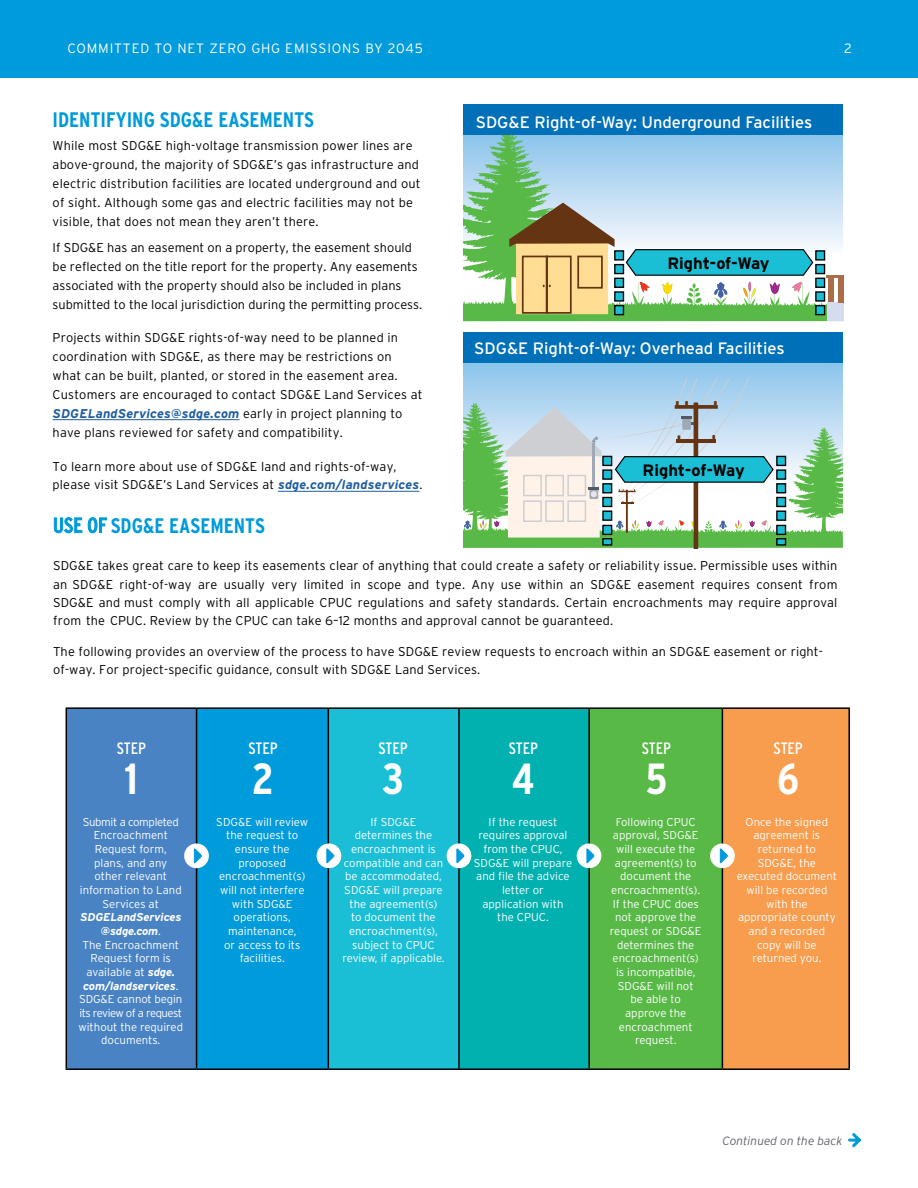
<style>
.page{position:relative;width:918px;height:1188px;background:#fff}
.page>*{position:absolute;margin:0;border:0;box-sizing:border-box;transform-origin:0 0}
.t1{font:700 43.5px "Interstate Condensed";color:#fff}
.t2{font:700 21px "Interstate Condensed";color:#009bda}
.t3{font:16.5px "Interstate";color:#fff}
.t4{font:700 16.5px "Interstate";letter-spacing:-.005em;color:#000}
.t5{font:16.5px "Interstate Condensed";color:#fff}
.t6{font:300 13.5px "Interstate";letter-spacing:.06em;color:#fff}
.t7{font:300 12.75px/18.9px "Interstate";letter-spacing:.015em;color:#000}
.t8{font:italic 300 12px "Interstate";color:#61646a}
.t9{font:300 11.4px/13.6px "Interstate";color:#fff;text-align:center}
.s1{font-weight:700;font-style:italic;color:#215e9e}
.s2{font-family:"Interstate";font-weight:400;font-stretch:condensed}
.s3{font-weight:700;font-style:italic}
</style>
<div class="page">
<div style="left:66px;top:708px;width:131px;height:361px;background:#4983c4"></div>
<div style="left:197px;top:708px;width:131px;height:361px;background:#009bda"></div>
<div style="left:328px;top:708px;width:131px;height:361px;background:#1abfd5"></div>
<div style="left:459px;top:708px;width:130px;height:361px;background:#00b1b0"></div>
<div style="left:589px;top:708px;width:133px;height:361px;background:#58b947"></div>
<div style="left:722px;top:708px;width:127px;height:361px;background:#f89c4d"></div>
<hr style="left:66px;top:707px;width:131px;height:2px;background:#000">
<hr style="left:66px;top:709px;width:1px;height:359px;background:#000">
<hr style="left:197px;top:707px;width:131px;height:2px;background:#000">
<hr style="left:196px;top:709px;width:1px;height:359px;background:#000">
<hr style="left:328px;top:707px;width:131px;height:2px;background:#000">
<hr style="left:328px;top:709px;width:1px;height:359px;background:#000">
<hr style="left:459px;top:707px;width:130px;height:2px;background:#000">
<hr style="left:458px;top:709px;width:2px;height:359px;background:#000">
<hr style="left:589px;top:707px;width:133px;height:2px;background:#000">
<hr style="left:588px;top:709px;width:2px;height:359px;background:#000">
<hr style="left:722px;top:707px;width:128px;height:2px;background:#000">
<hr style="left:722px;top:709px;width:1px;height:359px;background:#000">
<hr style="left:848px;top:709px;width:2px;height:359px;background:#000">
<hr style="left:66px;top:1068px;width:131px;height:2px;background:#000">
<hr style="left:197px;top:1068px;width:131px;height:2px;background:#000">
<hr style="left:328px;top:1068px;width:131px;height:2px;background:#000">
<hr style="left:459px;top:1068px;width:130px;height:2px;background:#000">
<hr style="left:589px;top:1068px;width:133px;height:2px;background:#000">
<hr style="left:722px;top:1068px;width:128px;height:2px;background:#000">
<div style="left:0;top:0;width:918px;height:77px;background:#009bda"></div>
<hr style="left:278px;top:491px;width:141px;height:1px;background:#215e9e">
<hr style="left:53px;top:419px;width:187px;height:1px;background:#215e9e">
<svg style="left:848px;top:1133px;width:13px;height:15px"></svg>
<svg style="left:464px;top:135px;width:380px;height:186px"></svg>
<div style="left:464px;top:104px;width:379px;height:31px;background:#0070b9"></div>
<div style="left:464px;top:346px;width:379px;height:203px;background:#90c8ed"></div>
<div style="left:464px;top:332px;width:379px;height:31px;background:#0070b9"></div>
<svg style="left:464px;top:378px;width:379px;height:170px"></svg>
<div style="left:184px;top:843px;width:25px;height:25px;background:#fff;border-radius:50%"></div>
<svg style="left:194px;top:849px;width:8px;height:14px"></svg>
<div style="left:317px;top:843px;width:24px;height:25px;background:#fff;border-radius:50%"></div>
<svg style="left:327px;top:849px;width:7px;height:14px"></svg>
<div style="left:447px;top:843px;width:24px;height:25px;background:#fff;border-radius:50%"></div>
<svg style="left:457px;top:849px;width:7px;height:14px"></svg>
<div style="left:577px;top:843px;width:24px;height:25px;background:#fff;border-radius:50%"></div>
<svg style="left:587px;top:849px;width:7px;height:14px"></svg>
<div style="left:710px;top:843px;width:25px;height:25px;background:#fff;border-radius:50%"></div>
<svg style="left:720px;top:849px;width:8px;height:14px"></svg>
<p class="t6" style="left:68px;top:41px;width:357px">COMMITTED TO NET ZERO GHG EMISSIONS BY 2045</p>
<p class="t6" style="left:844px;top:41px;width:9px">2</p>
<h2 class="t2" style="left:53px;top:108px;width:263px">IDENTIFYING SDG&amp;E EASEMENTS</h2>
<p class="t7" style="left:53px;top:136px;width:370px">While most SDG&amp;E high-voltage transmission power lines are above-ground, the majority of SDG&amp;E’s gas infrastructure and electric distribution facilities are located underground and out of sight. Although some gas and electric facilities may not be visible, that does not mean they aren’t there.</p>
<p class="t7" style="left:53px;top:238px;width:371px">If SDG&amp;E has an easement on a property, the easement should be reflected on the title report for the property. Any easements associated with the property should also be included in plans submitted to the local jurisdiction during the permitting process.</p>
<p class="t7" style="left:53px;top:328px;width:372px">Projects within SDG&amp;E rights-of-way need to be planned in coordination with SDG&amp;E, as there may be restrictions on what can be built, planted, or stored in the easement area.<br>Customers are encouraged to contact SDG&amp;E Land Services at <span class="s1">SDGELandServices@sdge.com</span> early in project planning to have plans reviewed for safety and compatibility.</p>
<p class="t7" style="left:53px;top:457px;width:371px">To learn more about use of SDG&amp;E land and rights-of-way, please visit SDG&amp;E’s Land Services at <span class="s1">sdge.com/landservices</span>.</p>
<h2 class="t2" style="left:53px;top:513px;width:213px"><span class="s2">USE OF</span> SDG&amp;E EASEMENTS</h2>
<p class="t7" style="left:53px;top:556px;width:786px;line-height:18.5px;text-align:justify">SDG&amp;E takes great care to keep its easements clear of anything that could create a safety or reliability issue. Permissible uses within an SDG&amp;E right-of-way are usually very limited in scope and type. Any use within an SDG&amp;E easement requires consent from SDG&amp;E and must comply with all applicable CPUC regulations and safety standards. Certain encroachments may require approval from the CPUC. Review by the CPUC can take 6–12 months and approval cannot be guaranteed.</p>
<p class="t7" style="left:53px;top:642px;width:771px;line-height:18.5px">The following provides an overview of the process to have SDG&amp;E review requests to encroach within an SDG&amp;E easement or right&shy;of-way. For project-specific guidance, consult with SDG&amp;E Land Services.</p>
<p class="t3" style="left:476px;top:113px;width:338px">SDG&amp;E Right-of-Way: Underground Facilities</p>
<p class="t4" style="left:667px;top:254px;width:104px">Right-of-Way</p>
<p class="t3" style="left:474px;top:339px;width:312px">SDG&amp;E Right-of-Way: Overhead Facilities</p>
<p class="t4" style="left:643px;top:461px;width:104px">Right-of-Way</p>
<p class="t5" style="left:117px;top:739px;width:31px">STEP</p>
<h1 class="t1" style="left:125px;top:754px;width:15px">1</h1>
<p class="t9" style="left:80px;top:815px;width:103px">Submit a completed<br>Encroachment<br>Request form, plans, and any other relevant information to Land<br>Services at</p>
<p class="t9" style="left:78px;top:910px;width:106px"><span class="s3">SDGELandServices @sdge.com</span>.<br>The Encroachment<br>Request form is available at <span class="s3">sdge. com/landservices</span>.<br>SDG&amp;E cannot begin its review of a request without the required documents.</p>
<p class="t5" style="left:248px;top:739px;width:31px">STEP</p>
<h1 class="t1" style="left:252px;top:754px;width:24px">2</h1>
<p class="t5" style="left:379px;top:739px;width:31px">STEP</p>
<h1 class="t1" style="left:382px;top:754px;width:24px">3</h1>
<p class="t5" style="left:509px;top:739px;width:31px">STEP</p>
<h1 class="t1" style="left:512px;top:754px;width:24px">4</h1>
<p class="t5" style="left:642px;top:739px;width:31px">STEP</p>
<h1 class="t1" style="left:646px;top:754px;width:23px">5</h1>
<p class="t5" style="left:774px;top:739px;width:31px">STEP</p>
<h1 class="t1" style="left:777px;top:754px;width:24px">6</h1>
<p class="t9" style="left:216px;top:815px;width:93px">SDG&amp;E will review the request to ensure the proposed encroachment(s) will not interfere with SDG&amp;E operations, maintenance,<br>or access to its facilities.</p>
<p class="t9" style="left:342px;top:815px;width:104px">If SDG&amp;E determines the encroachment is compatible and can be accommodated,<br>SDG&amp;E will prepare the agreement(s)<br>to document the encroachment(s), subject to CPUC review, if applicable.</p>
<p class="t9" style="left:474px;top:815px;width:100px">If the request requires approval from the CPUC,<br>SDG&amp;E will prepare and file the advice letter or application with the CPUC.</p>
<p class="t9" style="left:610px;top:815px;width:93px">Following CPUC approval, SDG&amp;E will execute the agreement(s) to document the encroachment(s).<br>If the CPUC does not approve the request or SDG&amp;E determines the encroachment(s) is incompatible,<br>SDG&amp;E will not<br>be able to approve the encroachment request.</p>
<p class="t9" style="left:737px;top:815px;width:102px">Once the signed agreement is returned to<br>SDG&amp;E, the executed document will be recorded with the appropriate county and a recorded copy will be returned you.</p>
<p class="t8" style="left:722px;top:1134px;width:122px">Continued on the back</p>
</div>
